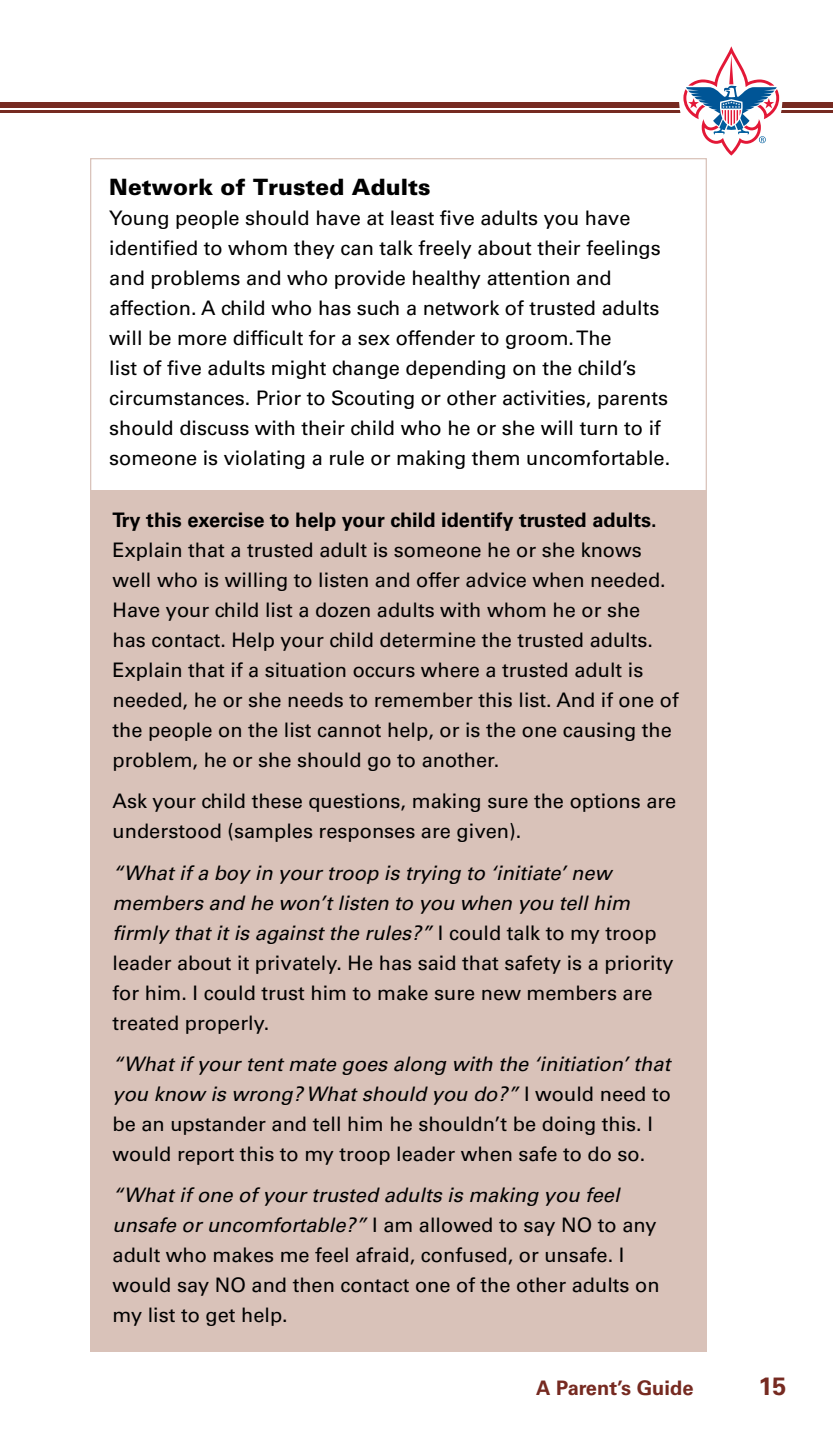
<style>
.page{position:relative;width:833px;height:1440px;background:#fff}
.page>*{position:absolute;margin:0;border:0;box-sizing:border-box;transform-origin:0 0}
.t1{font:700 25px "Univers";color:#762a21}
.bld2{font:900 22.5px "Univers";color:#000}
.t2{font:20px/30px "Univers";color:#000}
.t3{font:700 20px "Univers";color:#762a21}
.s1{font-weight:700}
.s2{font-style:italic}
</style>
<div class="page">
<div style="left:0;top:102px;width:832px;height:6px;background:#762a21"></div>
<hr style="left:0;top:111px;width:832px;height:2px;background:#762a21">
<div style="left:679px;top:39px;width:103px;height:120px;background:#fff;border-radius:50%"></div>
<svg style="left:683px;top:46px;width:96px;height:110px"></svg>
<div style="left:90px;top:490px;width:617px;height:861px;background:#d9c2b9"></div>
<p class="bld2" style="left:109px;top:173px;width:323px">Network of Trusted Adults</p>
<p class="t2" style="left:109px;top:203px;width:562px">Young people should have at least five adults you have identified to whom they can talk freely about their feelings and problems and who provide healthy attention and affection. A child who has such a network of trusted adults will be more difficult for a sex offender to groom. The<br>list of five adults might change depending on the child’s circumstances. Prior to Scouting or other activities, parents should discuss with their child who he or she will turn to if someone is violating a rule or making them uncomfortable.</p>
<p class="t2" style="left:112px;top:505px;width:567px"><span class="s1">Try this exercise to help your child identify trusted adults.<br></span>Explain that a trusted adult is someone he or she knows well who is willing to listen and offer advice when needed.<br>Have your child list a dozen adults with whom he or she has contact. Help your child determine the trusted adults.<br>Explain that if a situation occurs where a trusted adult is needed, he or she needs to remember this list. And if one of the people on the list cannot help, or is the one causing the problem, he or she should go to another.</p>
<p class="t2" style="left:112px;top:786px;width:565px">Ask your child these questions, making sure the options are understood (samples responses are given).</p>
<p class="t2" style="left:112px;top:858px;width:562px"><span class="s2">“What if a boy in your troop is trying to ‘initiate’ new members and he won’t listen to you when you tell him firmly that it is against the rules?”</span> I could talk to my troop leader about it privately. He has said that safety is a priority for him. I could trust him to make sure new members are treated properly.</p>
<p class="t2" style="left:112px;top:1049px;width:560px"><span class="s2">“What if your tent mate goes along with the ‘initiation’ that you know is wrong? What should you do?”</span> I would need to be an upstander and tell him he shouldn’t be doing this. I would report this to my troop leader when safe to do so.</p>
<p class="t2" style="left:112px;top:1180px;width:548px"><span class="s2">“What if one of your trusted adults is making you feel unsafe or uncomfortable?”</span> I am allowed to say NO to any adult who makes me feel afraid, confused, or unsafe. I would say NO and then contact one of the other adults on my list to get help.</p>
<p class="t3" style="left:536px;top:1376px;width:159px">A Parent’s Guide</p>
<p class="t1" style="left:758px;top:1372px;width:29px">15</p>
</div>
